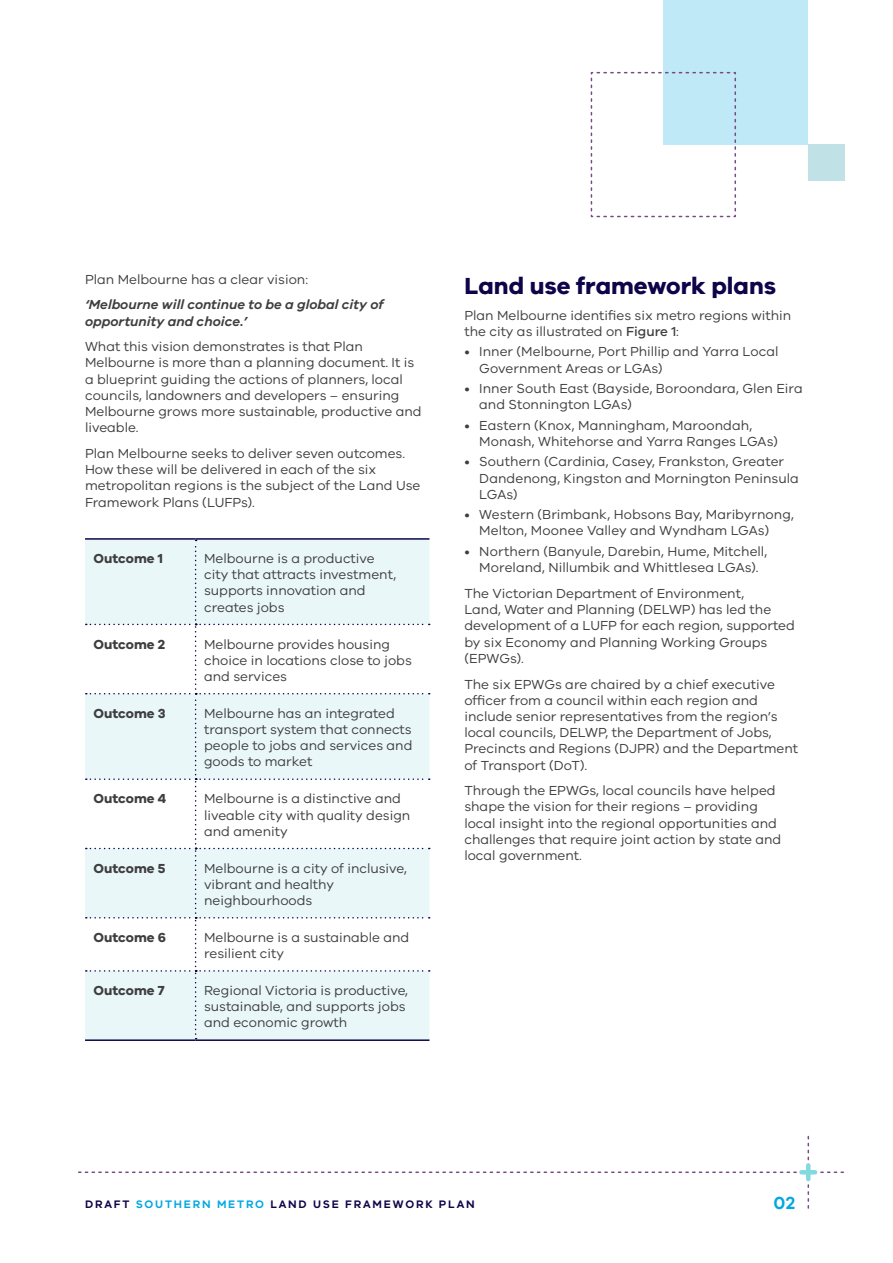
<style>
.page{position:relative;width:893px;height:1263px;background:#fff}
.page>*{position:absolute;margin:0;border:0;box-sizing:border-box;transform-origin:0 0}
.Body{font:700 24px "VIC";color:#0d0449}
.t1{font:600 18px "VIC";color:#00a8e2}
.Body-2{font:13.5px/16.2px "VIC";color:#3e3e3f}
.Body-3{font:italic 600 13.5px/16.2px "VIC";color:#3e3e3f}
.Body-4{font:700 13.5px "VIC";color:#3e3e3f}
.t2{font:600 11.25px "VIC";letter-spacing:.16em;color:#0d0449}
.s1{font-weight:500}
.s2{color:#00a8e2}
</style>
<div class="page">
<div style="left:663px;top:0;width:145px;height:145px;background:#c0e9f7"></div>
<svg style="left:590px;top:71px;width:146px;height:147px"></svg>
<div style="left:808px;top:145px;width:36px;height:36px;background:#c0e2e7"></div>
<svg style="left:79px;top:1136px;width:764px;height:72px"></svg>
<hr style="left:801px;top:1170px;width:14px;height:4px;background:#81dadf">
<hr style="left:806px;top:1165px;width:4px;height:14px;background:#81dadf">
<hr style="left:85px;top:538px;width:111px;height:2px;background:#0d0449">
<hr style="left:196px;top:538px;width:233px;height:2px;background:#0d0449">
<svg style="left:86px;top:540px;width:344px;height:499px"></svg>
<hr style="left:85px;top:1039px;width:111px;height:2px;background:#0d0449">
<hr style="left:196px;top:1039px;width:233px;height:2px;background:#0d0449">
<p class="Body-2" style="left:85px;top:270px;width:225px">Plan Melbourne has a clear vision:</p>
<p class="Body-3" style="left:85px;top:296px;width:300px">‘Melbourne will continue to be a global city of opportunity and choice.’</p>
<p class="Body-2" style="left:85px;top:338px;width:338px">What this vision demonstrates is that Plan Melbourne is more than a planning document. It is a blueprint guiding the actions of planners, local councils, landowners and developers – ensuring Melbourne grows more sustainable, productive and liveable.</p>
<p class="Body-2" style="left:85px;top:445px;width:337px">Plan Melbourne seeks to deliver seven outcomes.<br>How these will be delivered in each of the six metropolitan regions is the subject of the Land Use Framework Plans (LUFPs).</p>
<p class="Body-4" style="left:94px;top:550px;width:71px">Outcome 1</p>
<p class="Body-2" style="left:204px;top:550px;width:194px">Melbourne is a productive city that attracts investment, supports innovation and creates jobs</p>
<p class="Body-4" style="left:94px;top:636px;width:73px">Outcome 2</p>
<p class="Body-2" style="left:204px;top:635px;width:209px">Melbourne provides housing choice in locations close to jobs and services</p>
<p class="Body-4" style="left:94px;top:705px;width:73px">Outcome 3</p>
<p class="Body-2" style="left:204px;top:705px;width:210px">Melbourne has an integrated transport system that connects people to jobs and services and goods to market</p>
<p class="Body-4" style="left:94px;top:790px;width:74px">Outcome 4</p>
<p class="Body-2" style="left:204px;top:790px;width:208px">Melbourne is a distinctive and liveable city with quality design and amenity</p>
<p class="Body-4" style="left:94px;top:860px;width:73px">Outcome 5</p>
<p class="Body-2" style="left:204px;top:859px;width:204px">Melbourne is a city of inclusive, vibrant and healthy neighbourhoods</p>
<p class="Body-4" style="left:94px;top:929px;width:74px">Outcome 6</p>
<p class="Body-2" style="left:204px;top:929px;width:207px">Melbourne is a sustainable and resilient city</p>
<p class="Body-4" style="left:94px;top:982px;width:73px">Outcome 7</p>
<p class="Body-2" style="left:204px;top:982px;width:205px">Regional Victoria is productive, sustainable, and supports jobs and economic growth</p>
<p class="Body" style="left:464px;top:271px;width:313px">Land use framework plans</p>
<p class="Body-2" style="left:464px;top:307px;width:328px">Plan Melbourne identifies six metro regions within the city as illustrated on <span class="s1">Figure 1</span>:</p>
<p class="Body-2" style="left:479px;top:343px;width:301px;text-indent:-15px">• Inner (Melbourne, Port Phillip and Yarra Local<br>Government Areas or LGAs)</p>
<p class="Body-2" style="left:479px;top:380px;width:325px;text-indent:-15px">• Inner South East (Bayside, Boroondara, Glen Eira and Stonnington LGAs)</p>
<p class="Body-2" style="left:479px;top:417px;width:300px;text-indent:-15px">• Eastern (Knox, Manningham, Maroondah,<br>Monash, Whitehorse and Yarra Ranges LGAs)</p>
<p class="Body-2" style="left:479px;top:453px;width:321px;text-indent:-15px">• Southern (Cardinia, Casey, Frankston, Greater<br>Dandenong, Kingston and Mornington Peninsula<br>LGAs)</p>
<p class="Body-2" style="left:479px;top:506px;width:316px;text-indent:-15px">• Western (Brimbank, Hobsons Bay, Maribyrnong,<br>Melton, Moonee Valley and Wyndham LGAs)</p>
<p class="Body-2" style="left:464px;top:543px;width:304px;text-align:center">• Northern (Banyule, Darebin, Hume, Mitchell,<br>Moreland, Nillumbik and Whittlesea LGAs).</p>
<p class="Body-2" style="left:464px;top:585px;width:332px">The Victorian Department of Environment,<br>Land, Water and Planning (DELWP) has led the development of a LUFP for each region, supported by six Economy and Planning Working Groups (EPWGs).</p>
<p class="Body-2" style="left:464px;top:675px;width:335px">The six EPWGs are chaired by a chief executive officer from a council within each region and include senior representatives from the region’s local councils, DELWP, the Department of Jobs, Precincts and Regions (DJPR) and the Department of Transport (DoT).</p>
<p class="Body-2" style="left:464px;top:782px;width:318px">Through the EPWGs, local councils have helped shape the vision for their regions – providing local insight into the regional opportunities and challenges that require joint action by state and local government.</p>
<p class="t2" style="left:85px;top:1197px;width:391px">DRAFT <span class="s2">SOUTHERN METRO</span> LAND USE FRAMEWORK PLAN</p>
<h2 class="t1" style="left:773px;top:1191px;width:23px">02</h2>
</div>
